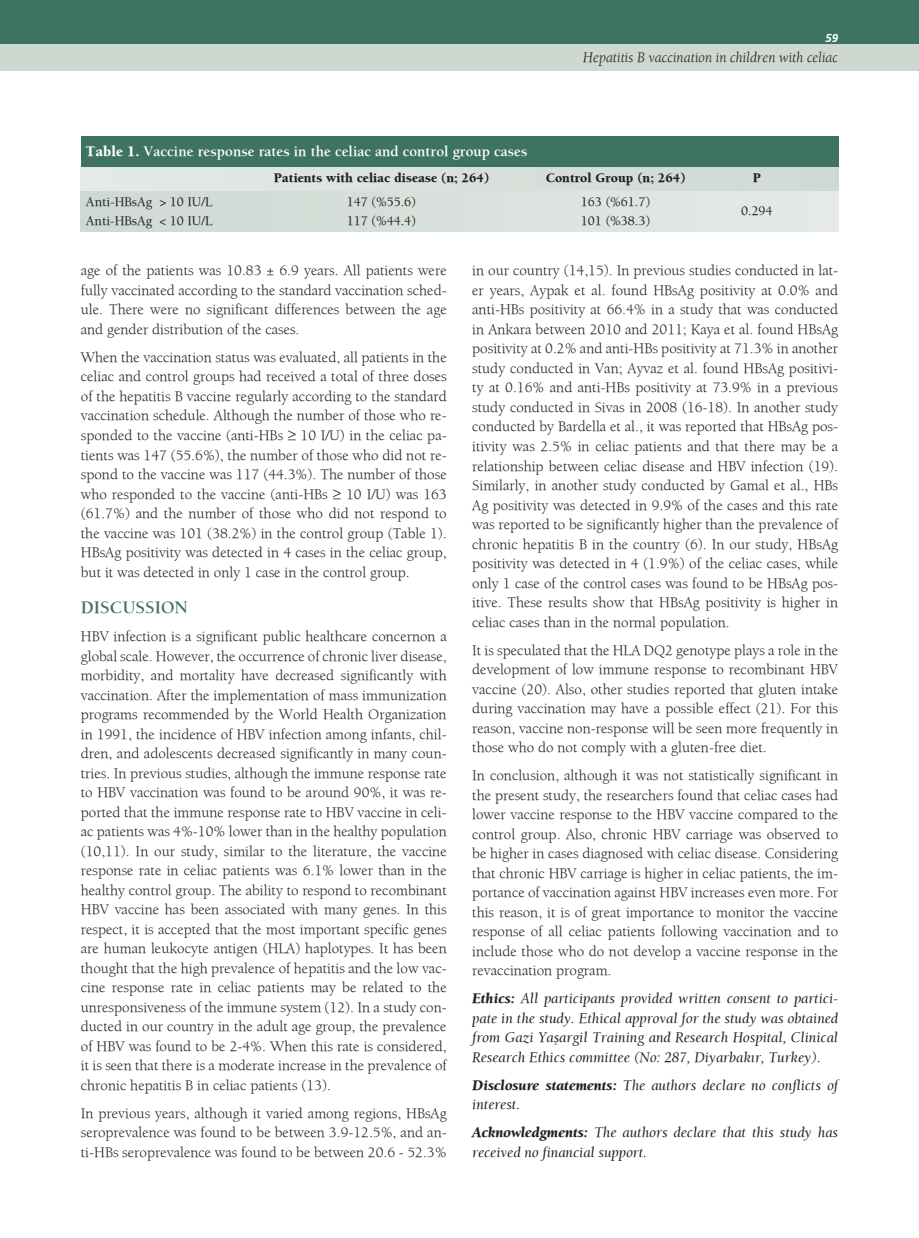
<style>
.page{position:relative;width:919px;height:1238px;background:#fff}
.page>*{position:absolute;margin:0;border:0;box-sizing:border-box;transform-origin:0 0}
.t1{font:700 18px "Berkeley";color:#3d7360}
.t2{font:300 15px/19.5px "Berkeley";color:#231f20;text-align:justify}
.t3{font:italic 15px/19.5px "Berkeley";color:#231f20}
.t4{font:700 15px "Berkeley";color:#fff}
.t5{font:italic 300 15px "Berkeley";color:#231f20}
.t6{font:500 13.5px "Berkeley";color:#231f20}
.t7{font:900 13.5px "Berkeley";color:#231f20}
.t8{font:italic 700 12px "Fruga Sans";color:#fff}
.s1{font-weight:900}
</style>
<div class="page">
<div style="left:0;top:0;width:918px;height:45px;background:#3d7360"></div>
<div style="left:0;top:44px;width:918px;height:27px;background:#cfd7d1"></div>
<div style="left:81px;top:167px;width:757px;height:63px;background:#d9e0dc"></div>
<div style="left:81px;top:192px;width:757px;height:39px;background:#d9e0dc"></div>
<div style="left:81px;top:136px;width:757px;height:31px;background:#3d7360"></div>
<p class="t8" style="left:825px;top:31px;width:14px">59</p>
<p class="t5" style="left:583px;top:49px;width:257px">Hepatitis B vaccination in children with celiac</p>
<p class="t4" style="left:86px;top:142px;width:443px"><span class="s1">Table 1.</span> Vaccine response rates in the celiac and control group cases</p>
<p class="t7" style="left:274px;top:170px;width:217px">Patients with celiac disease (n; 264)</p>
<p class="t7" style="left:545px;top:170px;width:141px">Control Group (n; 264)</p>
<p class="t7" style="left:752px;top:170px;width:10px">P</p>
<p class="t6" style="left:86px;top:193px;width:128px">Anti-HBsAg &gt; 10 IU/L</p>
<p class="t6" style="left:346px;top:193px;width:71px">147 (%55.6)</p>
<p class="t6" style="left:580px;top:193px;width:71px">163 (%61.7)</p>
<p class="t6" style="left:741px;top:202px;width:33px">0.294</p>
<p class="t6" style="left:86px;top:212px;width:128px">Anti-HBsAg &lt; 10 IU/L</p>
<p class="t6" style="left:346px;top:212px;width:71px">117 (%44.4)</p>
<p class="t6" style="left:580px;top:212px;width:71px">101 (%38.3)</p>
<p class="t2" style="left:81px;top:261px;width:367px">age of the patients was 10.83 ± 6.9 years. All patients were fully vaccinated according to the standard vaccination sched&shy;ule. There were no significant differences between the age and gender distribution of the cases.</p>
<p class="t2" style="left:81px;top:347px;width:367px">When the vaccination status was evaluated, all patients in the celiac and control groups had received a total of three doses of the hepatitis B vaccine regularly according to the standard vaccination schedule. Although the number of those who re&shy;sponded to the vaccine (anti-HBs ≥ 10 I/U) in the celiac pa&shy;tients was 147 (55.6%), the number of those who did not re&shy;spond to the vaccine was 117 (44.3%). The number of those who responded to the vaccine (anti-HBs ≥ 10 I/U) was 163 (61.7%) and the number of those who did not respond to the vaccine was 101 (38.2%) in the control group (Table 1).<br>HBsAg positivity was detected in 4 cases in the celiac group, but it was detected in only 1 case in the control group.</p>
<p class="t1" style="left:81px;top:596px;width:109px">DISCUSSION</p>
<p class="t2" style="left:81px;top:626px;width:367px">HBV infection is a significant public healthcare concernon a global scale. However, the occurrence of chronic liver disease, morbidity, and mortality have decreased significantly with vaccination. After the implementation of mass immunization programs recommended by the World Health Organization in 1991, the incidence of HBV infection among infants, chil&shy;dren, and adolescents decreased significantly in many coun&shy;tries. In previous studies, although the immune response rate to HBV vaccination was found to be around 90%, it was re&shy;ported that the immune response rate to HBV vaccine in celi&shy;ac patients was 4%-10% lower than in the healthy population (10,11). In our study, similar to the literature, the vaccine response rate in celiac patients was 6.1% lower than in the healthy control group. The ability to respond to recombinant HBV vaccine has been associated with many genes. In this respect, it is accepted that the most important specific genes are human leukocyte antigen (HLA) haplotypes. It has been thought that the high prevalence of hepatitis and the low vac&shy;cine response rate in celiac patients may be related to the unresponsiveness of the immune system (12). In a study con&shy;ducted in our country in the adult age group, the prevalence of HBV was found to be 2-4%. When this rate is considered, it is seen that there is a moderate increase in the prevalence of chronic hepatitis B in celiac patients (13).</p>
<p class="t2" style="left:81px;top:1103px;width:367px">In previous years, although it varied among regions, HBsAg seroprevalence was found to be between 3.9-12.5%, and an&shy;ti-HBs seroprevalence was found to be between 20.6 - 52.3%</p>
<p class="t2" style="left:472px;top:261px;width:367px">in our country (14,15). In previous studies conducted in lat&shy;er years, Aypak et al. found HBsAg positivity at 0.0% and anti-HBs positivity at 66.4% in a study that was conducted in Ankara between 2010 and 2011; Kaya et al. found HBsAg positivity at 0.2% and anti-HBs positivity at 71.3% in another study conducted in Van; Ayvaz et al. found HBsAg positivi&shy;ty at 0.16% and anti-HBs positivity at 73.9% in a previous study conducted in Sivas in 2008 (16-18). In another study conducted by Bardella et al., it was reported that HBsAg pos&shy;itivity was 2.5% in celiac patients and that there may be a relationship between celiac disease and HBV infection (19).<br>Similarly, in another study conducted by Gamal et al., HBs Ag positivity was detected in 9.9% of the cases and this rate was reported to be significantly higher than the prevalence of chronic hepatitis B in the country (6). In our study, HBsAg positivity was detected in 4 (1.9%) of the celiac cases, while only 1 case of the control cases was found to be HBsAg pos&shy;itive. These results show that HBsAg positivity is higher in celiac cases than in the normal population.</p>
<p class="t2" style="left:472px;top:640px;width:367px">It is speculated that the HLA DQ2 genotype plays a role in the development of low immune response to recombinant HBV vaccine (20). Also, other studies reported that gluten intake during vaccination may have a possible effect (21). For this reason, vaccine non-response will be seen more frequently in those who do not comply with a gluten-free diet.</p>
<p class="t2" style="left:472px;top:765px;width:367px">In conclusion, although it was not statistically significant in the present study, the researchers found that celiac cases had lower vaccine response to the HBV vaccine compared to the control group. Also, chronic HBV carriage was observed to be higher in cases diagnosed with celiac disease. Considering that chronic HBV carriage is higher in celiac patients, the im&shy;portance of vaccination against HBV increases even more. For this reason, it is of great importance to monitor the vaccine response of all celiac patients following vaccination and to include those who do not develop a vaccine response in the revaccination program.</p>
<p class="t3" style="left:472px;top:988px;width:367px;text-align:justify"><span class="s1">Ethics:</span> All participants provided written consent to partici&shy;pate in the study. Ethical approval for the study was obtained from Gazi Yaşargil Training and Research Hospital, Clinical Research Ethics committee (No: 287, Diyarbakır, Turkey).</p>
<p class="t3" style="left:472px;top:1075px;width:367px"><span class="s1">Disclosure statements:</span> The authors declare no conflicts of interest.</p>
<p class="t3" style="left:472px;top:1122px;width:367px"><span class="s1">Acknowledgments:</span> The authors declare that this study has received no financial support.</p>
</div>
